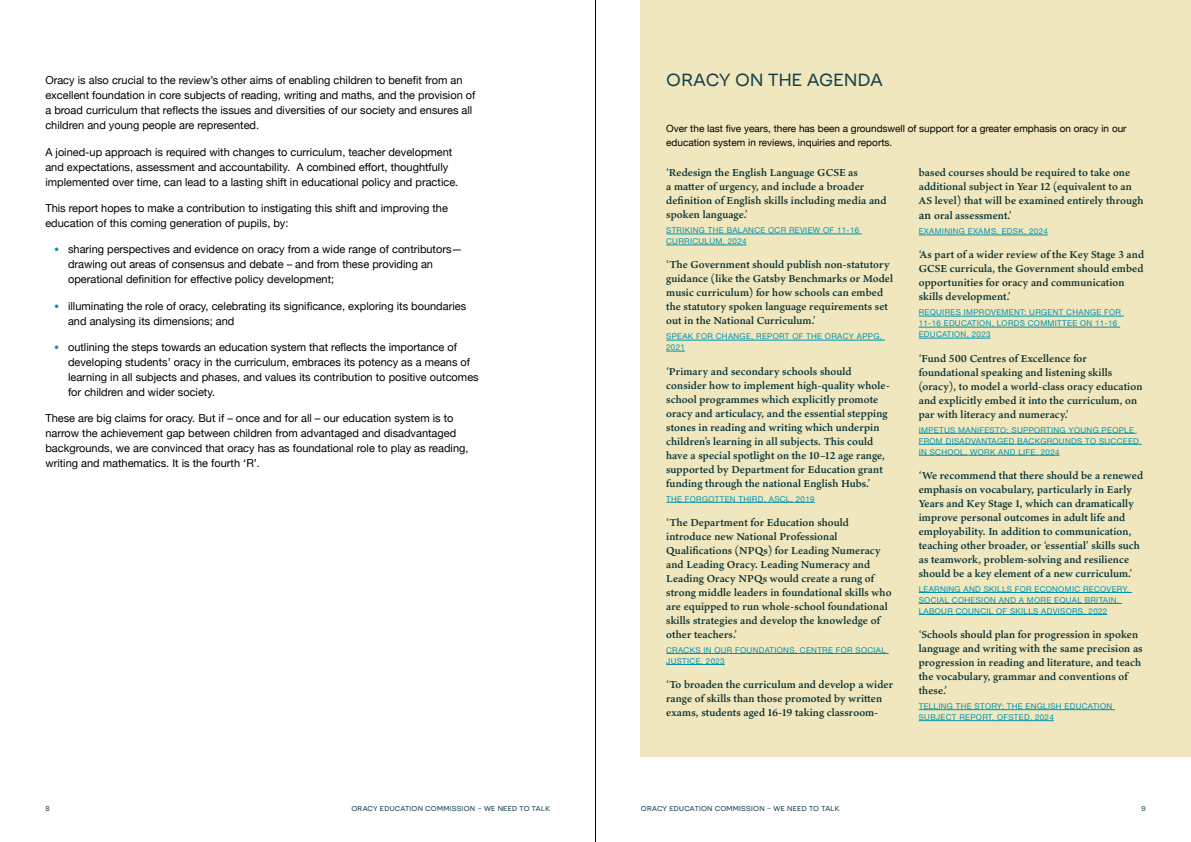
<style>
.page{position:relative;width:1191px;height:842px;background:#fff}
.page>*{position:absolute;margin:0;border:0;box-sizing:border-box;transform-origin:0 0}
.t1{font:20px "Mc Queen";letter-spacing:.01em;color:#163e48}
.t2{font:11px/14px "Ten Oldstyle VF";letter-spacing:.01em;color:#063134}
.t3{font:11px/15px "Helvetica Neue";color:#000}
.t4{font:10px/14px "Helvetica Neue";color:#000}
.t5{font:8px/11px "Helvetica Neue";letter-spacing:.04em;color:#0093af}
.t6{font:8px "Mc Queen";letter-spacing:.03em;color:#083942}
.s1{font-size:16px;color:#0098a9}
.s2{font-size:12px}
</style>
<div class="page">
<hr style="left:595px;top:0;width:1px;height:842px;background:#000">
<div style="left:641px;top:0;width:550px;height:757px;background:#f0e7be"></div>
<hr style="left:666px;top:234px;width:196px;height:1px;background:#0093af">
<hr style="left:666px;top:245px;width:80px;height:1px;background:#0093af">
<hr style="left:666px;top:340px;width:218px;height:1px;background:#0093af">
<svg style="left:666px;top:351px;width:19px;height:1px"></svg>
<hr style="left:666px;top:502px;width:148px;height:1px;background:#0093af">
<hr style="left:666px;top:653px;width:222px;height:1px;background:#0093af">
<hr style="left:666px;top:664px;width:58px;height:1px;background:#0093af">
<hr style="left:918px;top:235px;width:130px;height:1px;background:#0093af">
<hr style="left:918px;top:316px;width:206px;height:1px;background:#0093af">
<hr style="left:918px;top:327px;width:202px;height:1px;background:#0093af">
<hr style="left:918px;top:338px;width:72px;height:1px;background:#0093af">
<hr style="left:918px;top:433px;width:218px;height:1px;background:#0093af">
<hr style="left:918px;top:444px;width:223px;height:1px;background:#0093af">
<hr style="left:918px;top:455px;width:141px;height:1px;background:#0093af">
<hr style="left:918px;top:592px;width:214px;height:1px;background:#0093af">
<hr style="left:918px;top:603px;width:204px;height:1px;background:#0093af">
<hr style="left:918px;top:614px;width:189px;height:1px;background:#0093af">
<hr style="left:918px;top:709px;width:197px;height:1px;background:#0093af">
<hr style="left:918px;top:720px;width:135px;height:1px;background:#0093af">
<p class="t3" style="left:45px;top:73px;width:431px">Oracy is also crucial to the review’s other aims of enabling children to benefit from an excellent foundation in core subjects of reading, writing and maths, and the provision of a broad curriculum that reflects the issues and diversities of our society and ensures all children and young people are represented.</p>
<p class="t3" style="left:45px;top:145px;width:414px">A joined-up approach is required with changes to curriculum, teacher development and expectations, assessment and accountability. A combined effort, thoughtfully implemented over time, can lead to a lasting shift in educational policy and practice.</p>
<p class="t3" style="left:45px;top:201px;width:404px">This report hopes to make a contribution to instigating this shift and improving the education of this coming generation of pupils, by:</p>
<p class="t3" style="left:68px;top:242px;width:396px;text-indent:-14px"><span class="s1">•</span> sharing perspectives and evidence on oracy from a wide range of contributors— drawing out areas of consensus and debate – and from these providing an operational definition for effective policy development;</p>
<p class="t3" style="left:68px;top:299px;width:400px;text-indent:-14px"><span class="s1">•</span> illuminating the role of oracy, celebrating its significance, exploring its boundaries and analysing its dimensions; and</p>
<p class="t3" style="left:68px;top:340px;width:412px;text-indent:-14px"><span class="s1">•</span> outlining the steps towards an education system that reflects the importance of developing students’ oracy in the curriculum, embraces its potency as a means of learning in all subjects and phases, and values its contribution to positive outcomes for children and wider society.</p>
<p class="t3" style="left:45px;top:411px;width:424px">These are big claims for oracy. But if – once and for all – our education system is to narrow the achievement gap between children from advantaged and disadvantaged backgrounds, we are convinced that oracy has as foundational role to play as reading, writing and mathematics. It is the fourth ‘R’.</p>
<h1 class="t1" style="left:666px;top:69px;width:218px">ORACY ON THE AGENDA</h1>
<p class="t4" style="left:666px;top:122px;width:462px">Over the last five years, there has been a groundswell of support for a greater emphasis on oracy in our education system in reviews, inquiries and reports.</p>
<p class="t2" style="left:666px;top:166px;width:222px">‘Redesign the English Language GCSE as<br>a matter of urgency, and include a broader definition of English skills including media and spoken language.’</p>
<p class="t5" style="left:666px;top:225px;width:194px">STRIKING THE BALANCE OCR REVIEW OF 11-16<br>CURRICULUM, 2024</p>
<p class="t2" style="left:666px;top:258px;width:228px">‘The Government should publish non-statutory guidance (like the Gatsby Benchmarks or Model music curriculum) for how schools can embed the statutory spoken language requirements set out in the National Curriculum.’</p>
<p class="t5" style="left:666px;top:331px;width:217px">SPEAK FOR CHANGE, REPORT OF THE ORACY APPG,<br>2021</p>
<p class="t2" style="left:666px;top:364px;width:225px">‘Primary and secondary schools should consider how to implement high-quality whole&shy;school programmes which explicitly promote oracy and articulacy, and the essential stepping stones in reading and writing which underpin children’s learning in all subjects. This could have a special spotlight on the 10–12 age range, supported by Department for Education grant funding through the national English Hubs.’</p>
<p class="t5" style="left:666px;top:494px;width:150px">THE FORGOTTEN THIRD, ASCL, 2019</p>
<p class="t2" style="left:666px;top:515px;width:227px">‘The Department for Education should introduce new National Professional Qualifications (NPQs) for Leading Numeracy and Leading Oracy. Leading Numeracy and Leading Oracy NPQs would create a rung of strong middle leaders in foundational skills who are equipped to run whole-school foundational skills strategies and develop the knowledge of other teachers.’</p>
<p class="t5" style="left:666px;top:645px;width:221px">CRACKS IN OUR FOUNDATIONS, CENTRE FOR SOCIAL<br>JUSTICE, 2023</p>
<p class="t2" style="left:666px;top:677px;width:228px">‘To broaden the curriculum and develop a wider range of skills than those promoted by written exams, students aged 16-19 taking classroom-</p>
<p class="t2" style="left:918px;top:166px;width:226px">based courses should be required to take one additional subject in Year 12 (equivalent to an<br>AS level) that will be examined entirely through</p>
<p class="t2" style="left:918px;top:209px;width:94px"><span class="s2">an</span> oral assessment.’</p>
<p class="t5" style="left:918px;top:226px;width:131px">EXAMINING EXAMS, EDSK, 2024</p>
<p class="t2" style="left:918px;top:248px;width:227px">‘As part of a wider review of the Key Stage 3 and GCSE curricula, the Government should embed opportunities for oracy and communication skills development.’</p>
<p class="t5" style="left:918px;top:307px;width:204px">REQUIRES IMPROVEMENT: URGENT CHANGE FOR<br>11-16 EDUCATION, LORDS COMMITTEE ON 11-16<br>EDUCATION, 2023</p>
<p class="t2" style="left:918px;top:351px;width:225px">‘Fund 500 Centres of Excellence for foundational speaking and listening skills (oracy), to model a world-class oracy education and explicitly embed it into the curriculum, on par with literacy and numeracy.’</p>
<p class="t5" style="left:918px;top:425px;width:222px">IMPETUS MANIFESTO: SUPPORTING YOUNG PEOPLE<br>FROM DISADVANTAGED BACKGROUNDS TO SUCCEED<br>IN SCHOOL, WORK AND LIFE, 2024</p>
<p class="t2" style="left:918px;top:468px;width:226px">‘We recommend that there should be a renewed emphasis on vocabulary, particularly in Early Years and Key Stage 1, which can dramatically improve personal outcomes in adult life and employability. In addition to communication, teaching other broader, or ‘essential’ skills such as teamwork, problem-solving and resilience should be a key element of a new curriculum.’</p>
<p class="t5" style="left:918px;top:584px;width:212px">LEARNING AND SKILLS FOR ECONOMIC RECOVERY,<br>SOCIAL COHESION AND A MORE EQUAL BRITAIN,<br>LABOUR COUNCIL OF SKILLS ADVISORS, 2022</p>
<p class="t2" style="left:918px;top:627px;width:225px">‘Schools should plan for progression in spoken language and writing with the same precision as progression in reading and literature, and teach the vocabulary, grammar and conventions of these.’</p>
<p class="t5" style="left:918px;top:701px;width:195px">TELLING THE STORY: THE ENGLISH EDUCATION<br>SUBJECT REPORT, OFSTED, 2024</p>
<p class="t6" style="left:45px;top:804px;width:6px">8</p>
<p class="t6" style="left:351px;top:804px;width:200px">ORACY EDUCATION COMMISSION – WE NEED TO TALK</p>
<p class="t6" style="left:641px;top:804px;width:200px">ORACY EDUCATION COMMISSION – WE NEED TO TALK</p>
<p class="t6" style="left:1141px;top:804px;width:6px">9</p>
</div>
